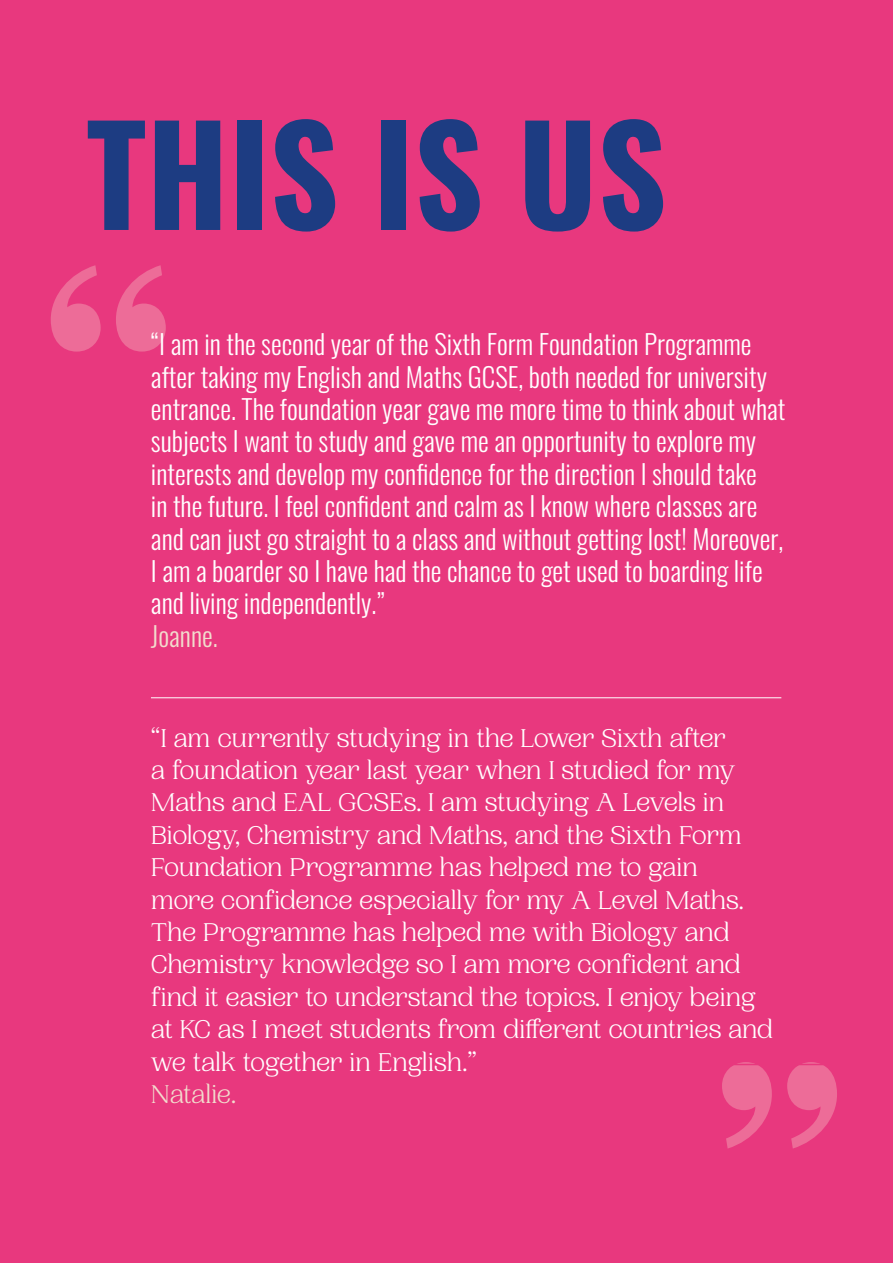
<style>
.page{position:relative;width:893px;height:1263px;background:#e8387e}
.page>*{position:absolute;margin:0;border:0;box-sizing:border-box;transform-origin:0 0}
.t1{font:700 311.85px "PP Woodland";color:#ed6c98}
.t2{font:700 135px "Oswald";color:#1d3c82}
.t3{font:300 27px/32.4px "Oswald";color:#fff}
.t4{font:300 27px/32.4px "PP Woodland";letter-spacing:-.03em;color:#fff}
.t5{font:300 27px "PP Woodland";letter-spacing:-.02em;color:#f2dccd}
.t6{font:300 27px "Oswald";color:#f2dccd}
</style>
<div class="page">
<hr style="left:151px;top:697px;width:630px;height:1px;background:#fff">
<h2 class="t2" style="left:86px;top:104px;width:582px">THIS IS US</h2>
<h1 class="t1" style="left:38px;top:203px;width:142px">“</h1>
<p class="t3" style="left:151px;top:325px;width:636px">“I am in the second year of the Sixth Form Foundation Programme after taking my English and Maths GCSE, both needed for university entrance. The foundation year gave me more time to think about what subjects I want to study and gave me an opportunity to explore my interests and develop my confidence for the direction I should take<br>in the future. I feel confident and calm as I know where classes are and can just go straight to a class and without getting lost! Moreover, I am a boarder so I have had the chance to get used to boarding life and living independently.”</p>
<p class="t6" style="left:151px;top:612px;width:68px">Joanne.</p>
<p class="t4" style="left:151px;top:722px;width:624px">“I am currently studying in the Lower Sixth after<br>a foundation year last year when I studied for my Maths and EAL GCSEs. I am studying A Levels in Biology, Chemistry and Maths, and the Sixth Form Foundation Programme has helped me to gain<br>more confidence especially for my A Level Maths.<br>The Programme has helped me with Biology and Chemistry knowledge so I am more confident and find it easier to understand the topics. I enjoy being at KC as I meet students from different countries and we talk together in English.”</p>
<p class="t5" style="left:151px;top:1078px;width:87px">Natalie.</p>
<h1 class="t1" style="left:709px;top:996px;width:142px">”</h1>
</div>
